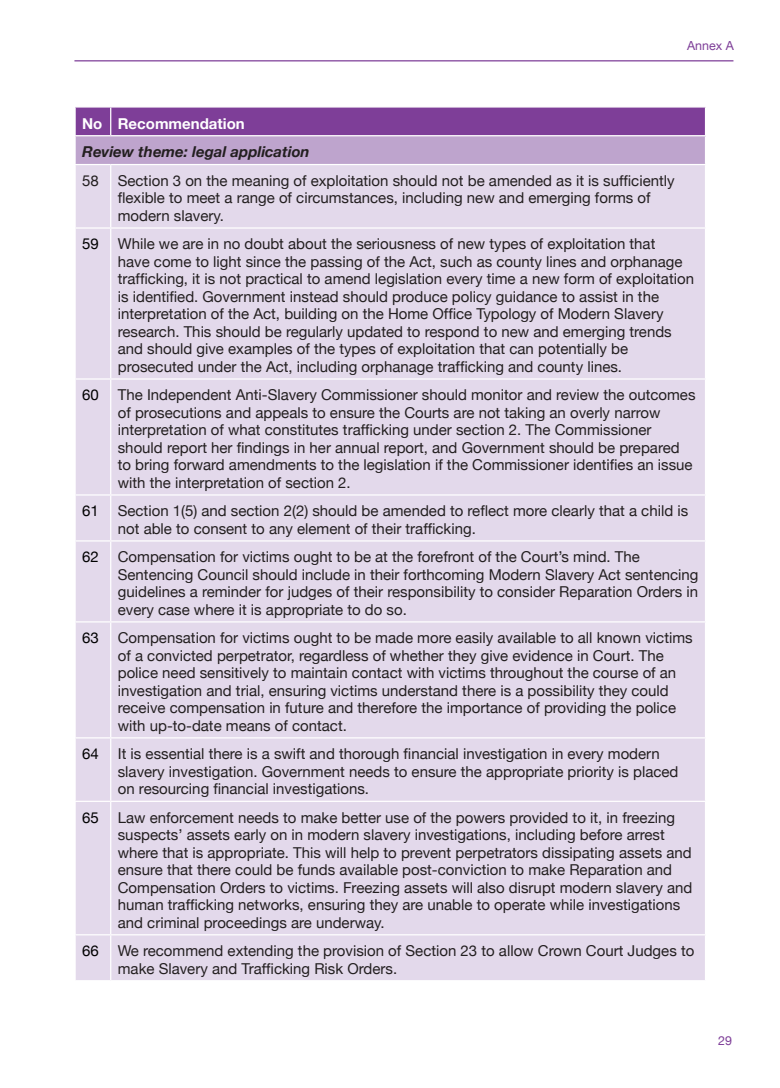
<style>
.page{position:relative;width:780px;height:1088px;background:#fff}
.page>*{position:absolute;margin:0;border:0;box-sizing:border-box;transform-origin:0 0}
.Table_text{font:15px/17.5px "Helvetica Neue";color:#231f20}
.Table_text_subheader{font:italic 700 15px "Helvetica Neue";color:#231f20}
.Table_text_Header{font:700 15px "Helvetica Neue";color:#fff}
.Table_text-2{font:15px "Helvetica Neue";color:#000}
.t1{font:12.5px "Helvetica Neue";color:#7e3e98}
</style>
<div class="page">
<hr style="left:74px;top:60px;width:659px;height:1px;background:#7e3e98">
<div style="left:75px;top:136px;width:630px;height:29px;background:#bea4cd"></div>
<div style="left:76px;top:165px;width:628px;height:815px;background:#e3d9eb"></div>
<hr style="left:704px;top:136px;width:2px;height:28px;background:#fff">
<div style="left:75px;top:107px;width:630px;height:28px;background:#7e3e98"></div>
<hr style="left:704px;top:108px;width:2px;height:27px;background:#fff">
<hr style="left:74px;top:136px;width:2px;height:28px;background:#fff">
<hr style="left:110px;top:165px;width:1px;height:62px;background:#fff">
<hr style="left:110px;top:380px;width:1px;height:114px;background:#fff">
<hr style="left:74px;top:494px;width:37px;height:2px;background:#fff">
<hr style="left:111px;top:494px;width:595px;height:2px;background:#fff">
<hr style="left:110px;top:496px;width:1px;height:44px;background:#fff">
<hr style="left:74px;top:540px;width:37px;height:1px;background:#fff">
<hr style="left:111px;top:540px;width:595px;height:1px;background:#fff">
<hr style="left:110px;top:541px;width:1px;height:80px;background:#fff">
<hr style="left:74px;top:621px;width:37px;height:1px;background:#fff">
<hr style="left:111px;top:621px;width:595px;height:1px;background:#fff">
<hr style="left:110px;top:622px;width:1px;height:115px;background:#fff">
<hr style="left:74px;top:737px;width:37px;height:1px;background:#fff">
<hr style="left:111px;top:737px;width:595px;height:1px;background:#fff">
<hr style="left:110px;top:738px;width:1px;height:63px;background:#fff">
<hr style="left:74px;top:801px;width:37px;height:1px;background:#fff">
<hr style="left:111px;top:801px;width:595px;height:1px;background:#fff">
<hr style="left:110px;top:802px;width:1px;height:132px;background:#fff">
<hr style="left:74px;top:378px;width:37px;height:2px;background:#fff">
<hr style="left:74px;top:934px;width:37px;height:1px;background:#fff">
<hr style="left:111px;top:934px;width:595px;height:1px;background:#fff">
<hr style="left:110px;top:935px;width:1px;height:45px;background:#fff">
<hr style="left:110px;top:229px;width:1px;height:149px;background:#fff">
<hr style="left:111px;top:378px;width:595px;height:2px;background:#fff">
<hr style="left:74px;top:164px;width:37px;height:1px;background:#fff">
<hr style="left:111px;top:164px;width:595px;height:1px;background:#fff">
<hr style="left:74px;top:227px;width:37px;height:2px;background:#fff">
<hr style="left:111px;top:227px;width:595px;height:2px;background:#fff">
<p class="t1" style="left:687px;top:38px;width:48px">Annex A</p>
<p class="Table_text_Header" style="left:82px;top:114px;width:22px">No</p>
<p class="Table_text_Header" style="left:118px;top:114px;width:128px">Recommendation</p>
<p class="Table_text_subheader" style="left:82px;top:143px;width:229px">Review theme: legal application</p>
<p class="Table_text" style="left:82px;top:172px;width:18px">58</p>
<p class="Table_text" style="left:118px;top:172px;width:558px">Section 3 on the meaning of exploitation should not be amended as it is sufficiently flexible to meet a range of circumstances, including new and emerging forms of modern slavery.</p>
<p class="Table_text-2" style="left:82px;top:235px;width:18px">59</p>
<p class="Table_text" style="left:118px;top:235px;width:577px">While we are in no doubt about the seriousness of new types of exploitation that<br>have come to light since the passing of the Act, such as county lines and orphanage trafficking, it is not practical to amend legislation every time a new form of exploitation is identified. Government instead should produce policy guidance to assist in the interpretation of the Act, building on the Home Office Typology of Modern Slavery research. This should be regularly updated to respond to new and emerging trends and should give examples of the types of exploitation that can potentially be prosecuted under the Act, including orphanage trafficking and county lines.</p>
<p class="Table_text-2" style="left:82px;top:386px;width:18px">60</p>
<p class="Table_text" style="left:118px;top:386px;width:579px">The Independent Anti-Slavery Commissioner should monitor and review the outcomes of prosecutions and appeals to ensure the Courts are not taking an overly narrow interpretation of what constitutes trafficking under section 2. The Commissioner should report her findings in her annual report, and Government should be prepared to bring forward amendments to the legislation if the Commissioner identifies an issue with the interpretation of section 2.</p>
<p class="Table_text-2" style="left:82px;top:502px;width:18px">61</p>
<p class="Table_text" style="left:118px;top:502px;width:572px">Section 1(5) and section 2(2) should be amended to reflect more clearly that a child is not able to consent to any element of their trafficking.</p>
<p class="Table_text-2" style="left:82px;top:548px;width:18px">62</p>
<p class="Table_text" style="left:118px;top:548px;width:582px">Compensation for victims ought to be at the forefront of the Court’s mind. The Sentencing Council should include in their forthcoming Modern Slavery Act sentencing guidelines a reminder for judges of their responsibility to consider Reparation Orders in every case where it is appropriate to do so.</p>
<p class="Table_text-2" style="left:82px;top:629px;width:18px">63</p>
<p class="Table_text" style="left:118px;top:629px;width:576px">Compensation for victims ought to be made more easily available to all known victims of a convicted perpetrator, regardless of whether they give evidence in Court. The police need sensitively to maintain contact with victims throughout the course of an investigation and trial, ensuring victims understand there is a possibility they could receive compensation in future and therefore the importance of providing the police with up-to-date means of contact.</p>
<p class="Table_text-2" style="left:82px;top:745px;width:18px">64</p>
<p class="Table_text" style="left:118px;top:745px;width:562px">It is essential there is a swift and thorough financial investigation in every modern slavery investigation. Government needs to ensure the appropriate priority is placed on resourcing financial investigations.</p>
<p class="Table_text-2" style="left:82px;top:808px;width:18px">65</p>
<p class="Table_text" style="left:118px;top:808px;width:576px">Law enforcement needs to make better use of the powers provided to it, in freezing suspects’ assets early on in modern slavery investigations, including before arrest where that is appropriate. This will help to prevent perpetrators dissipating assets and ensure that there could be funds available post-conviction to make Reparation and Compensation Orders to victims. Freezing assets will also disrupt modern slavery and human trafficking networks, ensuring they are unable to operate while investigations and criminal proceedings are underway.</p>
<p class="Table_text-2" style="left:82px;top:942px;width:18px">66</p>
<p class="Table_text" style="left:118px;top:942px;width:578px">We recommend extending the provision of Section 23 to allow Crown Court Judges to make Slavery and Trafficking Risk Orders.</p>
<p class="t1" style="left:718px;top:1033px;width:15px">29</p>
</div>
